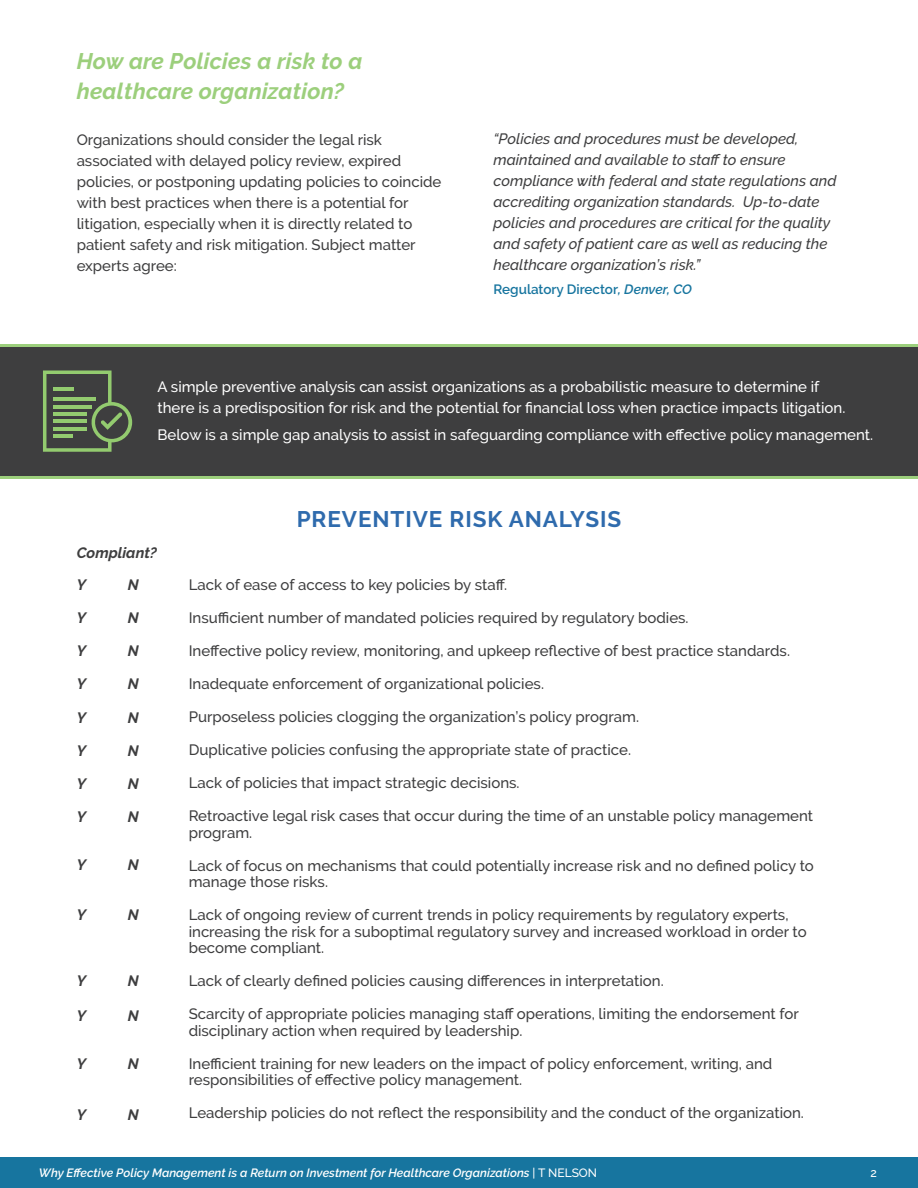
<style>
.page{position:relative;width:918px;height:1188px;background:#fff}
.page>*{position:absolute;margin:0;border:0;box-sizing:border-box;transform-origin:0 0}
.t1{font:italic 700 22.5px/30px "Raleway";letter-spacing:.01em;color:#9ccf7c}
.t2{font:700 22.5px "Raleway";letter-spacing:.04em;color:#2f6bad}
.t3{font:500 15px/16.5px "Raleway";color:#3e3e3f}
.t4{font:italic 500 15px/21px "Raleway";color:#3e3e3f}
.t5{font:500 15px "Raleway";color:#fff}
.t6{font:italic 700 15px "Raleway";color:#3e3e3f}
.t7{font:600 13.5px "Raleway";color:#17759f}
.t8{font:italic 600 12px "Raleway";color:#fff}
.t9{font:500 12px "Raleway";color:#fff}
.s1{font-style:italic}
.s2{font-weight:500;font-style:normal}
</style>
<div class="page">
<div style="left:0;top:346px;width:918px;height:130px;background:#3e3e3f"></div>
<div style="left:0;top:1158px;width:918px;height:30px;background:#17759f"></div>
<hr style="left:0;top:476px;width:918px;height:2px;background:#9ccf7c">
<hr style="left:0;top:344px;width:918px;height:2px;background:#9ccf7c">
<svg style="left:43px;top:371px;width:89px;height:81px"></svg>
<p class="t1" style="left:77px;top:46px;width:287px">How are Policies a risk to a healthcare organization?</p>
<p class="t3" style="left:77px;top:129px;width:366px;line-height:21px">Organizations should consider the legal risk associated with delayed policy review, expired policies, or postponing updating policies to coincide with best practices when there is a potential for litigation, especially when it is directly related to patient safety and risk mitigation. Subject matter experts agree:</p>
<p class="t4" style="left:494px;top:129px;width:345px">“Policies and procedures must be developed, maintained and available to staff to ensure compliance with federal and state regulations and accrediting organization standards. Up-to-date policies and procedures are critical for the quality and safety of patient care as well as reducing the healthcare organization’s risk.”</p>
<p class="t7" style="left:494px;top:282px;width:200px">Regulatory Director<span class="s1">, Denver, CO</span></p>
<p class="t5" style="left:157px;top:378px;width:664px">A simple preventive analysis can assist organizations as a probabilistic measure to determine if</p>
<p class="t5" style="left:157px;top:399px;width:689px">there is a predisposition for risk and the potential for financial loss when practice impacts litigation.</p>
<p class="t5" style="left:157px;top:426px;width:717px">Below is a simple gap analysis to assist in safeguarding compliance with effective policy management.</p>
<p class="t6" style="left:77px;top:544px;width:82px">Compliant?</p>
<p class="t6" style="left:77px;top:576px;width:11px">Y</p>
<p class="t6" style="left:128px;top:576px;width:12px">N</p>
<p class="t6" style="left:77px;top:609px;width:11px">Y</p>
<p class="t6" style="left:128px;top:609px;width:12px">N</p>
<p class="t6" style="left:77px;top:642px;width:11px">Y</p>
<p class="t6" style="left:128px;top:642px;width:12px">N</p>
<p class="t6" style="left:77px;top:676px;width:11px">Y</p>
<p class="t6" style="left:128px;top:676px;width:12px">N</p>
<p class="t6" style="left:77px;top:709px;width:11px">Y</p>
<p class="t6" style="left:128px;top:709px;width:12px">N</p>
<p class="t6" style="left:77px;top:742px;width:11px">Y</p>
<p class="t6" style="left:128px;top:742px;width:12px">N</p>
<p class="t6" style="left:77px;top:775px;width:11px">Y</p>
<p class="t6" style="left:128px;top:775px;width:12px">N</p>
<p class="t6" style="left:77px;top:808px;width:11px">Y</p>
<p class="t6" style="left:128px;top:808px;width:12px">N</p>
<p class="t6" style="left:77px;top:856px;width:11px">Y</p>
<p class="t6" style="left:128px;top:856px;width:12px">N</p>
<p class="t6" style="left:77px;top:906px;width:11px">Y</p>
<p class="t6" style="left:128px;top:906px;width:12px">N</p>
<p class="t6" style="left:77px;top:973px;width:11px">Y</p>
<p class="t6" style="left:128px;top:973px;width:12px">N</p>
<p class="t6" style="left:77px;top:1007px;width:11px">Y</p>
<p class="t6" style="left:128px;top:1007px;width:12px">N</p>
<p class="t6" style="left:77px;top:1055px;width:11px">Y</p>
<p class="t6" style="left:128px;top:1055px;width:12px">N</p>
<p class="t6" style="left:77px;top:1106px;width:11px">Y</p>
<p class="t6" style="left:128px;top:1106px;width:12px">N</p>
<p class="t2" style="left:297px;top:506px;width:326px">PREVENTIVE RISK ANALYSIS</p>
<p class="t3" style="left:189px;top:577px;width:320px">Lack of ease of access to key policies by staff.</p>
<p class="t3" style="left:189px;top:610px;width:501px">Insufficient number of mandated policies required by regulatory bodies.</p>
<p class="t3" style="left:189px;top:643px;width:603px">Ineffective policy review, monitoring, and upkeep reflective of best practice standards.</p>
<p class="t3" style="left:189px;top:676px;width:357px">Inadequate enforcement of organizational policies.</p>
<p class="t3" style="left:189px;top:709px;width:452px">Purposeless policies clogging the organization’s policy program.</p>
<p class="t3" style="left:189px;top:742px;width:444px">Duplicative policies confusing the appropriate state of practice.</p>
<p class="t3" style="left:189px;top:775px;width:332px">Lack of policies that impact strategic decisions.</p>
<p class="t3" style="left:189px;top:808px;width:626px">Retroactive legal risk cases that occur during the time of an unstable policy management program.</p>
<p class="t3" style="left:189px;top:857px;width:627px">Lack of focus on mechanisms that could potentially increase risk and no defined policy to manage those risks.</p>
<p class="t3" style="left:189px;top:907px;width:620px">Lack of ongoing review of current trends in policy requirements by regulatory experts, increasing the risk for a suboptimal regulatory survey and increased workload in order to become compliant.</p>
<p class="t3" style="left:189px;top:973px;width:477px">Lack of clearly defined policies causing differences in interpretation.</p>
<p class="t3" style="left:189px;top:1006px;width:612px">Scarcity of appropriate policies managing staff operations, limiting the endorsement for disciplinary action when required by leadership.</p>
<p class="t3" style="left:189px;top:1055px;width:585px">Inefficient training for new leaders on the impact of policy enforcement, writing, and responsibilities of effective policy management.</p>
<p class="t3" style="left:189px;top:1105px;width:617px">Leadership policies do not reflect the responsibility and the conduct of the organization.</p>
<p class="t8" style="left:39px;top:1166px;width:560px">Why Effective Policy Management is a Return on Investment for Healthcare Organizations <span class="s2">| T NELSON</span></p>
<p class="t9" style="left:870px;top:1166px;width:8px">2</p>
</div>
